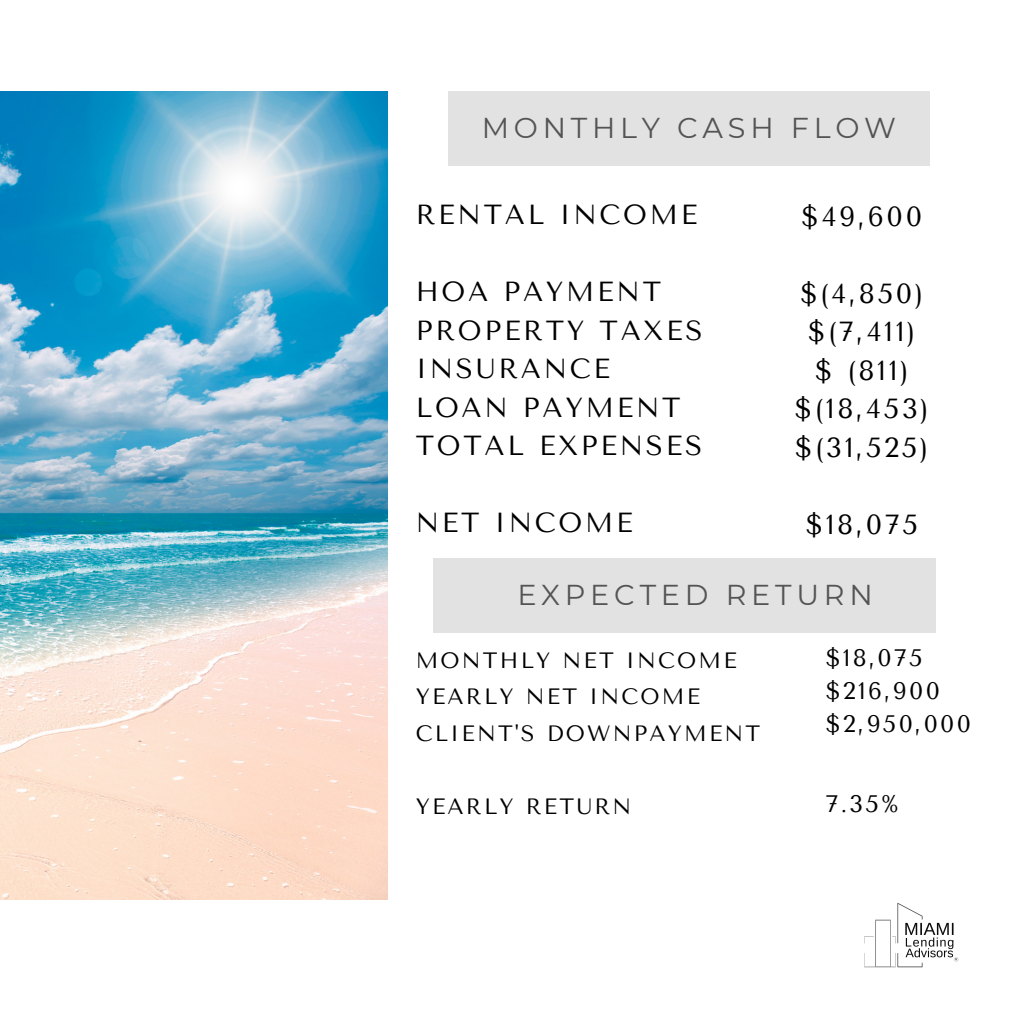
<style>
.page{position:relative;width:1013px;height:1013px;background:#fff}
.page>*{position:absolute;margin:0;border:0;box-sizing:border-box;transform-origin:0 0}
.t1{font:28.75px "Montserrat";letter-spacing:.165em;color:#545454}
.t2{font:27.5px "Tenor Sans";letter-spacing:.1em;color:#000}
.t3{font:23.75px "Tenor Sans";letter-spacing:.1em;color:#000}
.t4{font:22.12px "Tenor Sans";letter-spacing:.1em;color:#000}
</style>
<div class="page">
<div style="left:448px;top:91px;width:481px;height:74px;background:#e2e2e2"></div>
<div style="left:433px;top:558px;width:502px;height:74px;background:#e2e2e2"></div>
<img style="left:0;top:91px;width:387px;height:808px">
<img style="left:864px;top:902px;width:95px;height:66px">
<p class="t1" style="left:481px;top:110px;width:416px">MONTHLY CASH FLOW</p>
<p class="t2" style="left:416px;top:199px;width:283px">RENTAL INCOME</p>
<p class="t2" style="left:801px;top:200px;width:122px">$49,600</p>
<p class="t2" style="left:416px;top:276px;width:247px">HOA PAYMENT</p>
<p class="t2" style="left:416px;top:314px;width:288px">PROPERTY TAXES</p>
<p class="t2" style="left:416px;top:353px;width:196px">INSURANCE</p>
<p class="t2" style="left:416px;top:391px;width:266px">LOAN PAYMENT</p>
<p class="t2" style="left:416px;top:430px;width:288px">TOTAL EXPENSES</p>
<p class="t2" style="left:800px;top:277px;width:124px">$(4,850)</p>
<p class="t2" style="left:808px;top:316px;width:109px">$(7,411)</p>
<p class="t2" style="left:815px;top:354px;width:95px">$ (811)</p>
<p class="t2" style="left:795px;top:393px;width:135px">$(18,453)</p>
<p class="t2" style="left:795px;top:431px;width:135px">$(31,525)</p>
<p class="t2" style="left:416px;top:507px;width:218px">NET INCOME</p>
<p class="t2" style="left:805px;top:508px;width:114px">$18,075</p>
<p class="t1" style="left:517px;top:577px;width:357px">EXPECTED RETURN</p>
<p class="t4" style="left:416px;top:647px;width:322px">MONTHLY NET INCOME</p>
<p class="t4" style="left:416px;top:683px;width:286px">YEARLY NET INCOME</p>
<p class="t4" style="left:416px;top:720px;width:346px">CLIENT'S DOWNPAYMENT</p>
<p class="t4" style="left:416px;top:793px;width:217px">YEARLY RETURN</p>
<p class="t3" style="left:825px;top:644px;width:98px">$18,075</p>
<p class="t3" style="left:825px;top:677px;width:116px">$216,900</p>
<p class="t3" style="left:825px;top:710px;width:147px">$2,950,000</p>
<p class="t3" style="left:825px;top:789px;width:75px">7.35%</p>
</div>
